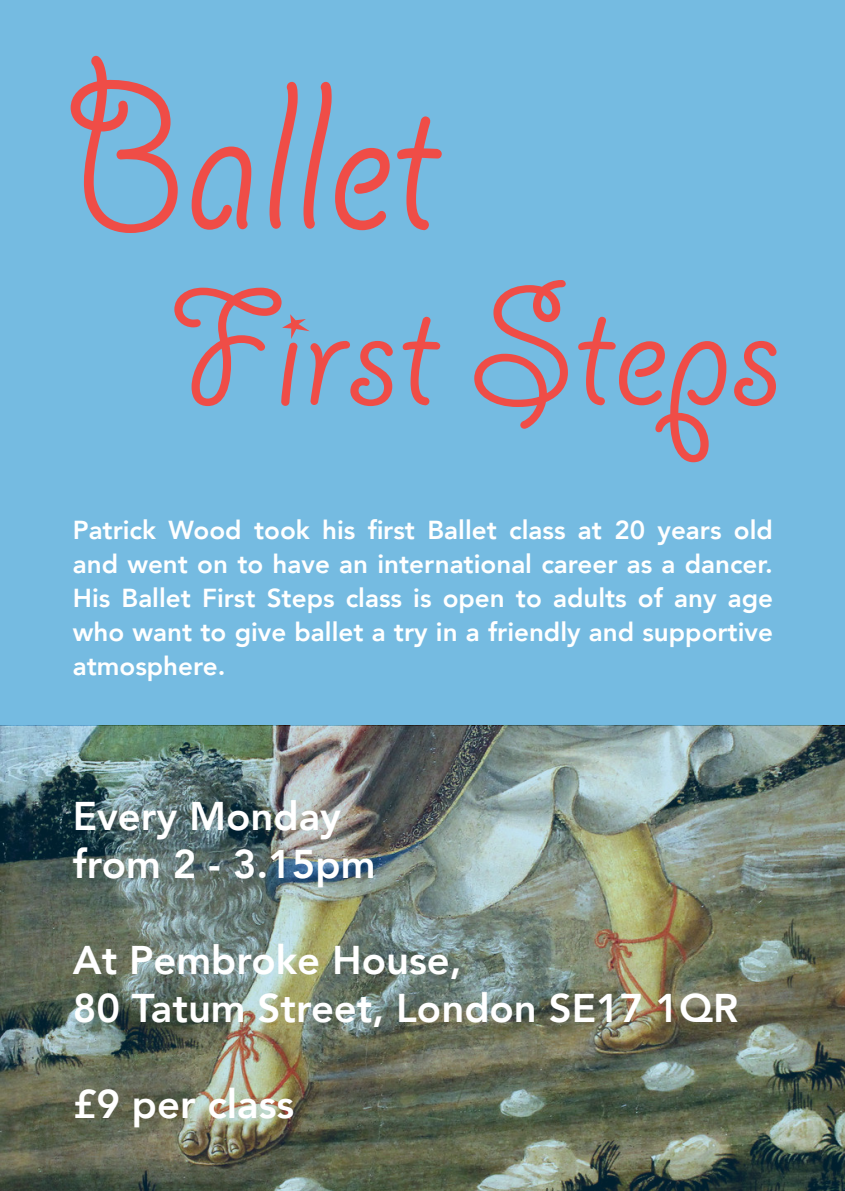
<style>
.page{position:relative;width:845px;height:1191px;background:#fff}
.page>*{position:absolute;margin:0;border:0;box-sizing:border-box;transform-origin:0 0}
.t1{font:235px "Giddyup Std";color:#ef4d47;scale:.93 1}
.t2{font:183px "Giddyup Std";color:#ef4d47}
.t3{font:800 40px/48px "Avenir";color:#fff}
.t4{font:800 26px/34px "Avenir";color:#fff;text-align:justify}
</style>
<div class="page">
<img style="left:0;top:726px;width:845px;height:465px">
<div style="left:0;top:0;width:845px;height:726px;background:#75bbe1"></div>
<p class="t1" style="left:62px;top:29px;width:406px">Ballet</p>
<p class="t2" style="left:169px;top:249px;width:615px">First Steps</p>
<p class="t4" style="left:73px;top:513px;width:701px">Patrick Wood took his first Ballet class at 20 years old and went on to have an international career as a dancer.<br>His Ballet First Steps class is open to adults of any age who want to give ballet a try in a friendly and supportive atmosphere.</p>
<p class="t3" style="left:73px;top:792px;width:304px">Every Monday from 2 - 3.15pm</p>
<p class="t3" style="left:73px;top:936px;width:390px">At Pembroke House,</p>
<p class="t3" style="left:73px;top:984px;width:667px">80 Tatum Street, London SE17 1QR</p>
<p class="t3" style="left:73px;top:1080px;width:223px">£9 per class</p>
</div>
